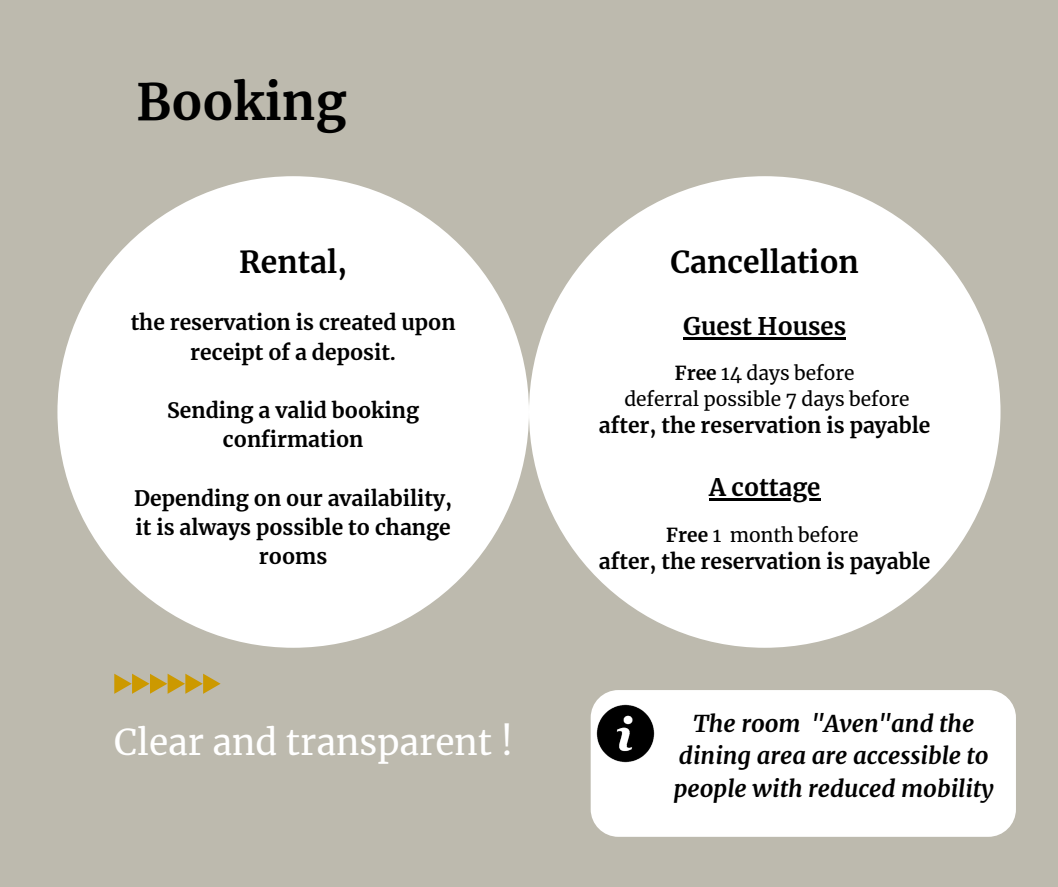
<style>
.page{position:relative;width:1058px;height:887px;background:#fff}
.page>*{position:absolute;margin:0;border:0;box-sizing:border-box;transform-origin:0 0}
.t1{font:700 49.5px "Merriweather";color:#000}
.t2{font:35.25px "Merriweather";color:#fff}
.t3{font:700 30px "Merriweather";color:#000}
.t4{font:700 24px "Merriweather";color:#000}
.t5{font:italic 700 23.4px/32.7px "Merriweather";color:#000;text-align:center}
.t6{font:700 21px/29.2px "Merriweather";color:#000;text-align:center}
.t7{font:19.05px/25.8px "Merriweather";color:#000;text-align:center}
.s1{font-weight:700}
</style>
<div class="page">
<div style="left:0;top:0;width:1058px;height:886px;background:#bdbaae"></div>
<svg style="left:114px;top:673px;width:107px;height:20px"></svg>
<div style="left:57px;top:176px;width:472px;height:471px;background:#fff;border-radius:50%"></div>
<div style="left:529px;top:176px;width:471px;height:471px;background:#fff;border-radius:50%"></div>
<div style="left:590px;top:690px;width:425px;height:146px;background:#fff;border-radius:28px"></div>
<img style="left:594px;top:702px;width:61px;height:61px">
<hr style="left:683px;top:337px;width:163px;height:2px;background:#000">
<hr style="left:709px;top:498px;width:111px;height:2px;background:#000">
<h1 class="t1" style="left:136px;top:72px;width:211px">Booking</h1>
<h3 class="t3" style="left:239px;top:243px;width:109px">Rental,</h3>
<p class="t6" style="left:131px;top:308px;width:326px">the reservation is created upon receipt of a deposit.</p>
<p class="t6" style="left:167px;top:396px;width:253px">Sending a valid booking confirmation</p>
<p class="t6" style="left:134px;top:484px;width:319px">Depending on our availability, it is always possible to change rooms</p>
<h2 class="t2" style="left:114px;top:719px;width:400px">Clear and transparent !</h2>
<h3 class="t3" style="left:670px;top:243px;width:190px">Cancellation</h3>
<p class="t4" style="left:683px;top:311px;width:164px">Guest Houses</p>
<p class="t7" style="left:624px;top:360px;width:287px"><span class="s1">Free</span> 14 days before<br>deferral possible 7 days before</p>
<p class="t6" style="left:599px;top:410px;width:333px">after, the reservation is payable</p>
<p class="t4" style="left:709px;top:472px;width:113px">A cottage</p>
<p class="t7" style="left:666px;top:522px;width:194px"><span class="s1">Free</span> 1 month before</p>
<p class="t6" style="left:599px;top:547px;width:333px">after, the reservation is payable</p>
<p class="t5" style="left:674px;top:706px;width:321px">The room "Aven"and the dining area are accessible to people with reduced mobility</p>
</div>
